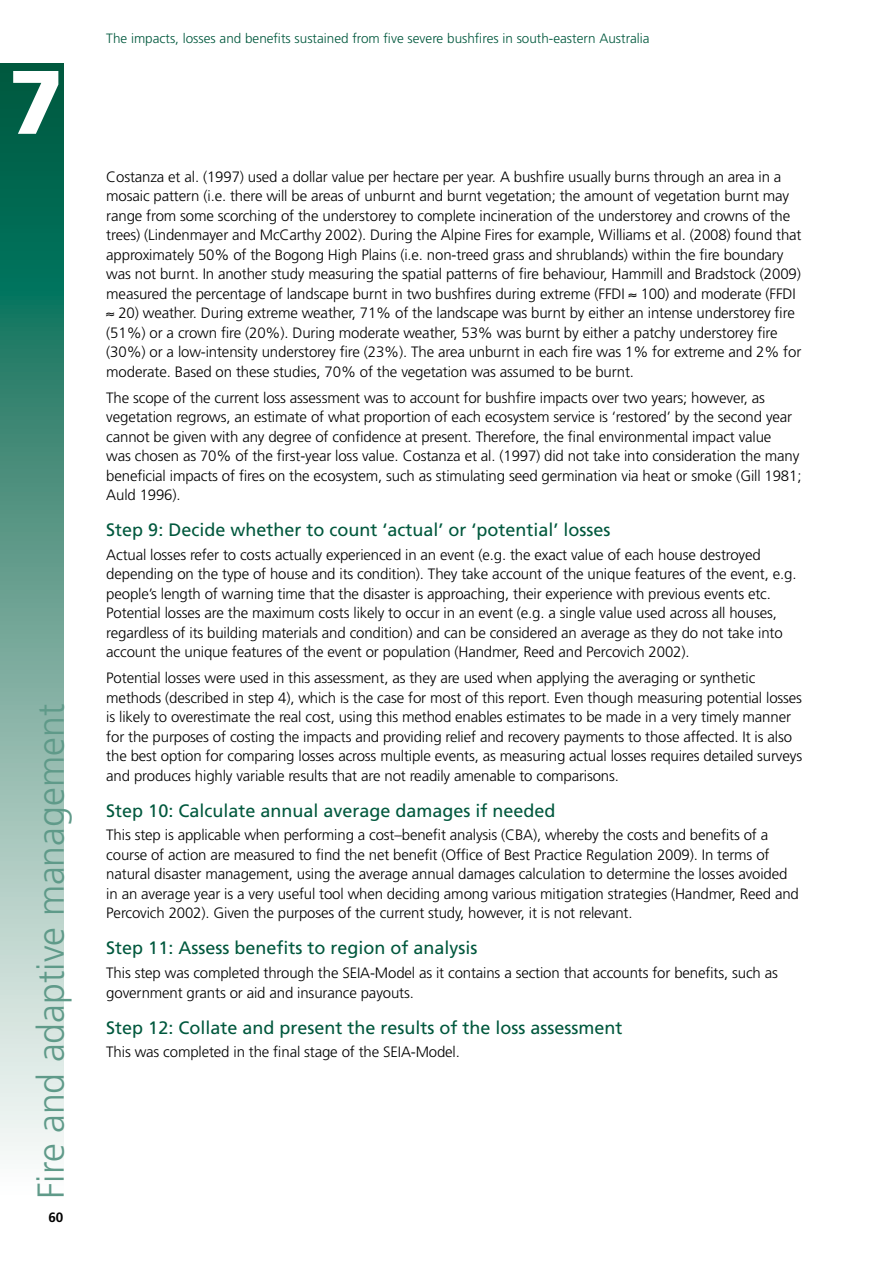
<style>
.page{position:relative;width:893px;height:1263px;background:#fff}
.page>*{position:absolute;margin:0;border:0;box-sizing:border-box;transform-origin:0 0}
.t1{font:900 90px "Frutiger";color:#fff}
.t2{font:300 37.5px "Frutiger";color:#5f9a89}
.t3{font:18px "Frutiger";color:#00583d}
.t4{font:300 15px/19.5px "Frutiger";letter-spacing:-.01em;color:#000}
.t5{font:300 13.5px "Frutiger";color:#00583d}
.t6{font:700 13.5px "Frutiger";color:#000}
</style>
<div class="page">
<svg style="left:0;top:64px;width:64px;height:1091px;background:#6ca596"></svg>
<h1 class="t1" style="left:9px;top:48px;width:57px">7</h1>
<h2 class="t2" style="left:30px;top:1199px;width:497px;rotate:-90deg">Fire and adaptive management</h2>
<p class="t6" style="left:49px;top:1210px;width:16px">60</p>
<p class="t5" style="left:106px;top:30px;width:545px">The impacts, losses and benefits sustained from five severe bushfires in south-eastern Australia</p>
<p class="t4" style="left:106px;top:167px;width:697px">Costanza et al. (1997) used a dollar value per hectare per year. A bushfire usually burns through an area in a mosaic pattern (i.e. there will be areas of unburnt and burnt vegetation; the amount of vegetation burnt may range from some scorching of the understorey to complete incineration of the understorey and crowns of the trees) (Lindenmayer and McCarthy 2002). During the Alpine Fires for example, Williams et al. (2008) found that approximately 50% of the Bogong High Plains (i.e. non-treed grass and shrublands) within the fire boundary was not burnt. In another study measuring the spatial patterns of fire behaviour, Hammill and Bradstock (2009) measured the percentage of landscape burnt in two bushfires during extreme (FFDI ≈ 100) and moderate (FFDI ≈ 20) weather. During extreme weather, 71% of the landscape was burnt by either an intense understorey fire (51%) or a crown fire (20%). During moderate weather, 53% was burnt by either a patchy understorey fire (30%) or a low-intensity understorey fire (23%). The area unburnt in each fire was 1% for extreme and 2% for moderate. Based on these studies, 70% of the vegetation was assumed to be burnt.</p>
<p class="t4" style="left:106px;top:388px;width:697px">The scope of the current loss assessment was to account for bushfire impacts over two years; however, as vegetation regrows, an estimate of what proportion of each ecosystem service is ‘restored’ by the second year cannot be given with any degree of confidence at present. Therefore, the final environmental impact value<br>was chosen as 70% of the first-year loss value. Costanza et al. (1997) did not take into consideration the many beneficial impacts of fires on the ecosystem, such as stimulating seed germination via heat or smoke (Gill 1981; Auld 1996).</p>
<p class="t3" style="left:106px;top:519px;width:506px">Step 9: Decide whether to count ‘actual’ or ‘potential’ losses</p>
<p class="t4" style="left:106px;top:545px;width:692px">Actual losses refer to costs actually experienced in an event (e.g. the exact value of each house destroyed depending on the type of house and its condition). They take account of the unique features of the event, e.g. people’s length of warning time that the disaster is approaching, their experience with previous events etc.<br>Potential losses are the maximum costs likely to occur in an event (e.g. a single value used across all houses, regardless of its building materials and condition) and can be considered an average as they do not take into account the unique features of the event or population (Handmer, Reed and Percovich 2002).</p>
<p class="t4" style="left:106px;top:668px;width:697px">Potential losses were used in this assessment, as they are used when applying the averaging or synthetic methods (described in step 4), which is the case for most of this report. Even though measuring potential losses is likely to overestimate the real cost, using this method enables estimates to be made in a very timely manner for the purposes of costing the impacts and providing relief and recovery payments to those affected. It is also the best option for comparing losses across multiple events, as measuring actual losses requires detailed surveys and produces highly variable results that are not readily amenable to comparisons.</p>
<p class="t3" style="left:106px;top:800px;width:451px">Step 10: Calculate annual average damages if needed</p>
<p class="t4" style="left:106px;top:825px;width:694px">This step is applicable when performing a cost–benefit analysis (CBA), whereby the costs and benefits of a course of action are measured to find the net benefit (Office of Best Practice Regulation 2009). In terms of natural disaster management, using the average annual damages calculation to determine the losses avoided in an average year is a very useful tool when deciding among various mitigation strategies (Handmer, Reed and Percovich 2002). Given the purposes of the current study, however, it is not relevant.</p>
<p class="t3" style="left:106px;top:937px;width:373px">Step 11: Assess benefits to region of analysis</p>
<p class="t4" style="left:106px;top:963px;width:673px">This step was completed through the SEIA-Model as it contains a section that accounts for benefits, such as government grants or aid and insurance payouts.</p>
<p class="t3" style="left:106px;top:1017px;width:518px">Step 12: Collate and present the results of the loss assessment</p>
<p class="t4" style="left:106px;top:1042px;width:355px">This was completed in the final stage of the SEIA-Model.</p>
</div>
